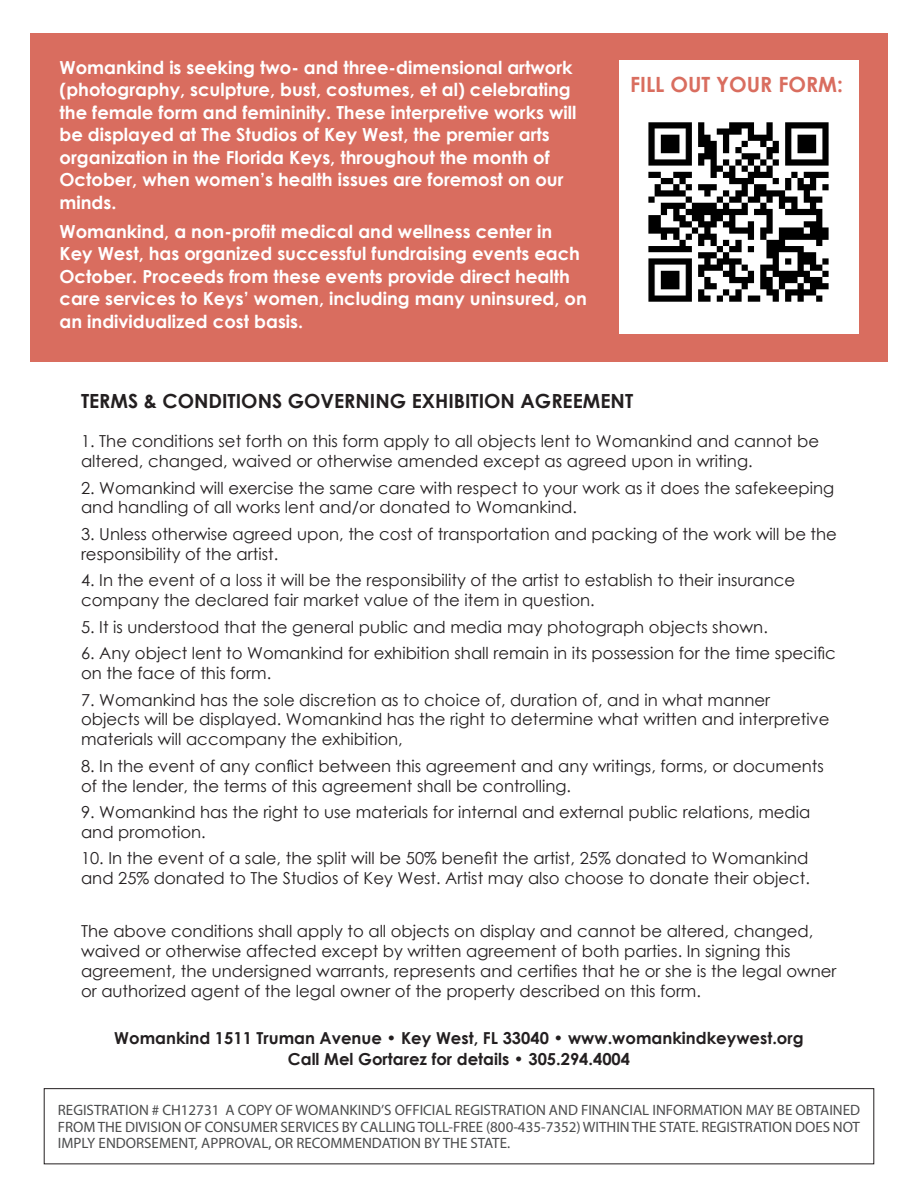
<style>
.page{position:relative;width:918px;height:1188px;background:#fff}
.page>*{position:absolute;margin:0;border:0;box-sizing:border-box;transform-origin:0 0}
.t1{font:700 21px "Century Gothic";color:#d96d5f}
.t2{font:700 19.5px "Century Gothic";color:#231f20}
.t3{font:700 18px/22.5px "Century Gothic";color:#fff}
.t4{font:16.5px/19.8px "Century Gothic";color:#231f20}
.t5{font:700 16.5px/21px "Century Gothic";color:#231f20;text-align:center}
.t6{font:15px/16.5px "Myriad Pro";color:#4b4c4d;text-align:justify}
</style>
<div class="page">
<div style="left:44px;top:1088px;width:830px;height:76px;border:1px solid #231f20"></div>
<div style="left:30px;top:34px;width:858px;height:328px;background:#d96d5f"></div>
<div style="left:619px;top:60px;width:239px;height:274px;background:#fff"></div>
<img style="left:648px;top:122px;width:181px;height:180px">
<p class="t3" style="left:60px;top:55px;width:518px">Womankind is seeking two- and three-dimensional artwork (photography, sculpture, bust, costumes, et al) celebrating the female form and femininity. These interpretive works will be displayed at The Studios of Key West, the premier arts organization in the Florida Keys, throughout the month of October, when women’s health issues are foremost on our minds.</p>
<p class="t3" style="left:60px;top:220px;width:529px">Womankind, a non-profit medical and wellness center in Key West, has organized successful fundraising events each October. Proceeds from these events provide direct health care services to Keys’ women, including many uninsured, on an individualized cost basis.</p>
<p class="t1" style="left:630px;top:72px;width:214px">FILL OUT YOUR FORM:</p>
<p class="t2" style="left:81px;top:388px;width:554px">TERMS &amp; CONDITIONS GOVERNING EXHIBITION AGREEMENT</p>
<p class="t4" style="left:81px;top:431px;width:740px">1. The conditions set forth on this form apply to all objects lent to Womankind and cannot be altered, changed, waived or otherwise amended except as agreed upon in writing.</p>
<p class="t4" style="left:81px;top:478px;width:755px">2. Womankind will exercise the same care with respect to your work as it does the safekeeping and handling of all works lent and/or donated to Womankind.</p>
<p class="t4" style="left:81px;top:524px;width:758px">3. Unless otherwise agreed upon, the cost of transportation and packing of the work will be the responsibility of the artist.</p>
<p class="t4" style="left:81px;top:570px;width:716px">4. In the event of a loss it will be the responsibility of the artist to establish to their insurance company the declared fair market value of the item in question.</p>
<p class="t4" style="left:81px;top:617px;width:688px">5. It is understood that the general public and media may photograph objects shown.</p>
<p class="t4" style="left:81px;top:643px;width:757px">6. Any object lent to Womankind for exhibition shall remain in its possession for the time specific on the face of this form.</p>
<p class="t4" style="left:81px;top:690px;width:750px">7. Womankind has the sole discretion as to choice of, duration of, and in what manner objects will be displayed. Womankind has the right to determine what written and interpretive materials will accompany the exhibition,</p>
<p class="t4" style="left:81px;top:756px;width:744px">8. In the event of any conflict between this agreement and any writings, forms, or documents of the lender, the terms of this agreement shall be controlling.</p>
<p class="t4" style="left:81px;top:802px;width:731px">9. Womankind has the right to use materials for internal and external public relations, media and promotion.</p>
<p class="t4" style="left:81px;top:848px;width:730px">10. In the event of a sale, the split will be 50% benefit the artist, 25% donated to Womankind and 25% donated to The Studios of Key West. Artist may also choose to donate their object.</p>
<p class="t4" style="left:81px;top:921px;width:757px">The above conditions shall apply to all objects on display and cannot be altered, changed, waived or otherwise affected except by written agreement of both parties. In signing this agreement, the undersigned warrants, represents and certifies that he or she is the legal owner or authorized agent of the legal owner of the property described on this form.</p>
<p class="t5" style="left:114px;top:1028px;width:691px">Womankind 1511 Truman Avenue • Key West, FL 33040 • www.womankindkeywest.org<br>Call Mel Gortarez for details • 305.294.4004</p>
<p class="t6" style="left:58px;top:1102px;width:804px">REGISTRATION # CH12731 A COPY OF WOMANKIND’S OFFICIAL REGISTRATION AND FINANCIAL INFORMATION MAY BE OBTAINED FROM THE DIVISION OF CONSUMER SERVICES BY CALLING TOLL-FREE (800-435-7352) WITHIN THE STATE. REGISTRATION DOES NOT IMPLY ENDORSEMENT, APPROVAL, OR RECOMMENDATION BY THE STATE.</p>
</div>
